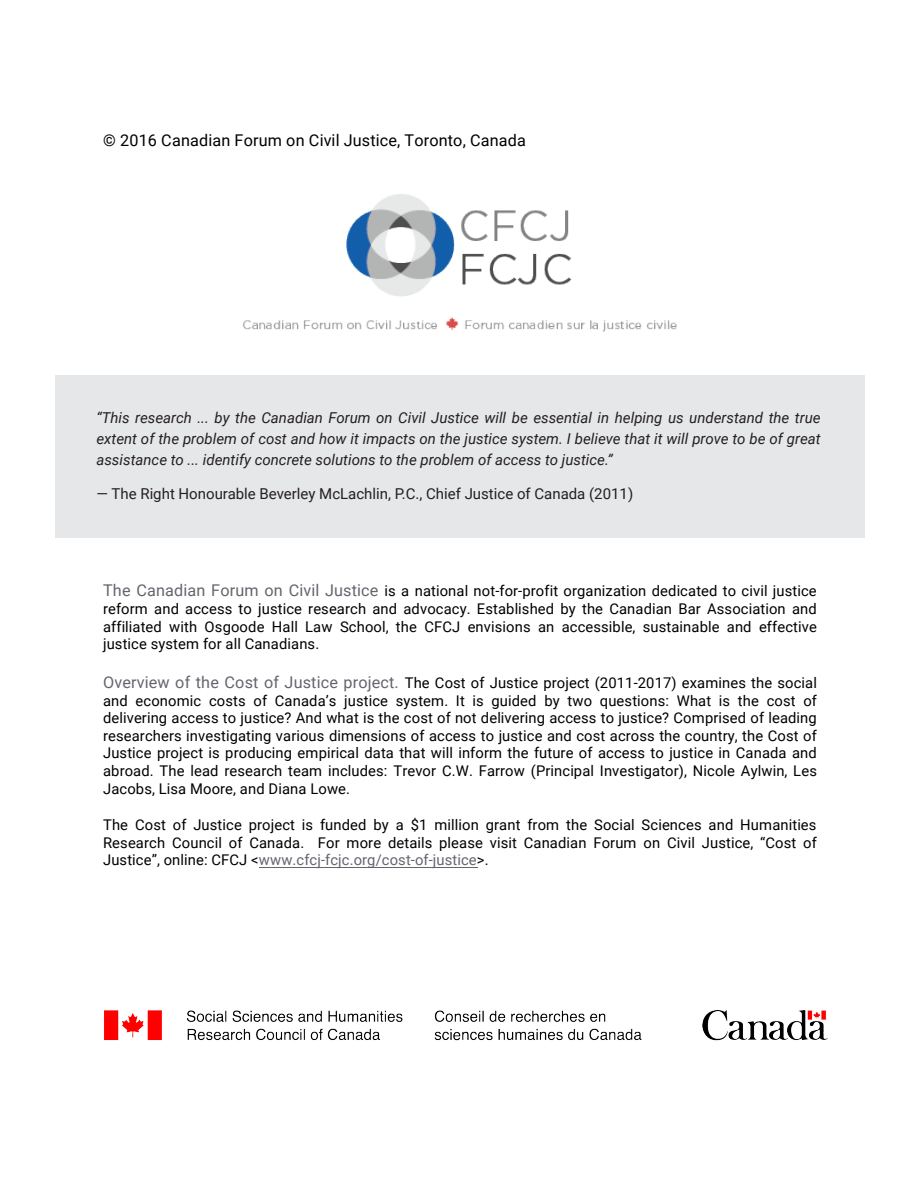
<style>
.page{position:relative;width:918px;height:1188px;background:#fff}
.page>*{position:absolute;margin:0;border:0;box-sizing:border-box;transform-origin:0 0}
.t1{font:16.2px "Roboto";letter-spacing:.01em;color:#000}
.t2{font:italic 15px/21px "Roboto";color:#231f20;text-align:justify}
.t3{font:15px "Roboto";color:#231f20}
.t4{font:14.7px/17.7px "Roboto";letter-spacing:.01em;color:#000;text-align:justify}
.s1{font-size:16.2px;color:#67636d}
.s2{color:#67636d}
</style>
<div class="page">
<hr style="left:259px;top:867px;width:218px;height:1px;background:#67636d">
<img style="left:104px;top:1010px;width:724px;height:31px">
<img style="left:242px;top:194px;width:435px;height:138px">
<div style="left:55px;top:376px;width:810px;height:162px;background:#e6e7e9"></div>
<p class="t1" style="left:103px;top:128px;width:424px">© 2016 Canadian Forum on Civil Justice, Toronto, Canada</p>
<p class="t2" style="left:96px;top:407px;width:726px">“This research ... by the Canadian Forum on Civil Justice will be essential in helping us understand the true extent of the problem of cost and how it impacts on the justice system. I believe that it will prove to be of great assistance to ... identify concrete solutions to the problem of access to justice.”</p>
<p class="t3" style="left:96px;top:484px;width:538px">— The Right Honourable Beverley McLachlin, P.C., Chief Justice of Canada (2011)</p>
<p class="t4" style="left:103px;top:582px;width:715px"><span class="s1">The Canadian Forum on Civil Justice</span> is a national not-for-profit organization dedicated to civil justice reform and access to justice research and advocacy. Established by the Canadian Bar Association and affiliated with Osgoode Hall Law School, the CFCJ envisions an accessible, sustainable and effective justice system for all Canadians.</p>
<p class="t4" style="left:103px;top:673px;width:715px"><span class="s1">Overview of the Cost of Justice project.</span> The Cost of Justice project (2011-2017) examines the social and economic costs of Canada’s justice system. It is guided by two questions: What is the cost of delivering access to justice? And what is the cost of not delivering access to justice? Comprised of leading researchers investigating various dimensions of access to justice and cost across the country, the Cost of Justice project is producing empirical data that will inform the future of access to justice in Canada and abroad. The lead research team includes: Trevor C.W. Farrow (Principal Investigator), Nicole Aylwin, Les Jacobs, Lisa Moore, and Diana Lowe.</p>
<p class="t4" style="left:103px;top:815px;width:715px">The Cost of Justice project is funded by a $1 million grant from the Social Sciences and Humanities Research Council of Canada. For more details please visit Canadian Forum on Civil Justice, “Cost of Justice”, online: CFCJ &lt;<span class="s2">www.cfcj-fcjc.org/cost-of-justice</span>&gt;.</p>
</div>
